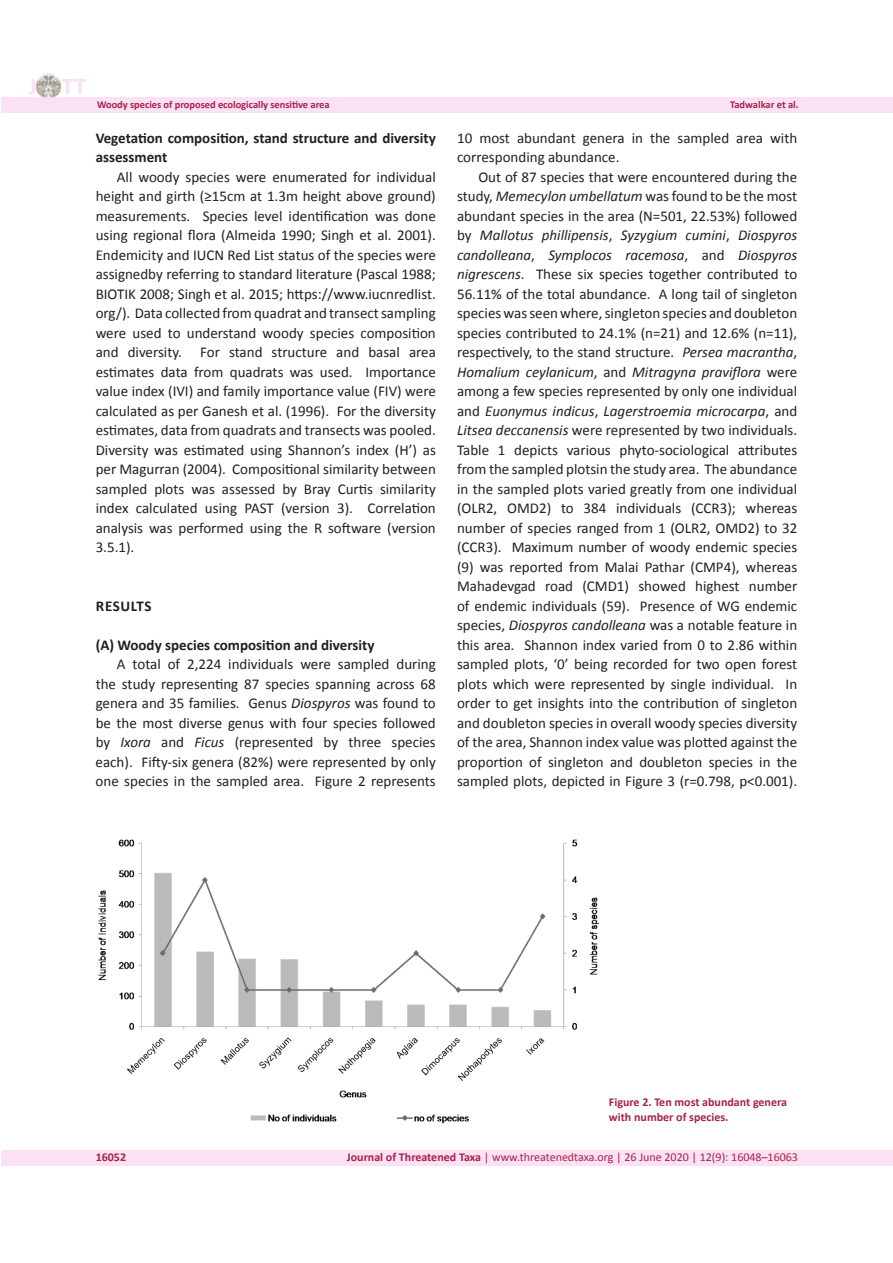
<style>
.page{position:relative;width:893px;height:1263px;background:#fff}
.page>*{position:absolute;margin:0;border:0;box-sizing:border-box;transform-origin:0 0}
.t1{font:24px "Calibri Bold 2";color:#fbe1f4}
.t2{font:15px/19.5px "Calibri";color:#231f20;text-align:justify}
.t3{font:700 15px/19.5px "Calibri";color:#231f20}
.t4{font:15px "Calibri Bold 2";letter-spacing:.035em;color:#231f20}
.t5{font:12px "Calibri 2";color:#a5234c}
.t6{font:700 12px/14.4px "Calibri";color:#a5234c}
.t7{font:12px "Calibri Bold 2";color:#a5234c}
.t8{font:700 10.5px "Calibri";letter-spacing:-.005em;color:#a5234c}
.t9{font:10.5px "Calibri Bold 2";color:#a5234c}
.s1{font-style:italic}
.s2{font-family:"Calibri 2"}
.s3{font-family:"Calibri Italic 2"}
.s4{font-family:"Calibri Bold 2"}
</style>
<div class="page">
<div style="left:1px;top:97px;width:891px;height:15px;background:#fbe1f4"></div>
<div style="left:1px;top:1150px;width:892px;height:16px;background:#fbe1f4"></div>
<img style="left:36px;top:73px;width:25px;height:25px">
<img style="left:98px;top:839px;width:502px;height:285px">
<h1 class="t1" style="left:29px;top:70px;width:59px">J TT</h1>
<p class="t8" style="left:97px;top:98px;width:234px">Woody species of proposed ecologically sensitive area</p>
<p class="t9" style="left:730px;top:98px;width:70px">Tadwalkar et al.</p>
<p class="t3" style="left:96px;top:128px;width:342px">Vegetation composition, stand structure and diversity assessment</p>
<p class="t2" style="left:96px;top:167px;width:342px;text-indent:21px">All woody species were enumerated for individual height and girth (≥15cm at 1.3m height above ground) measurements. Species level identification was done using regional flora (Almeida 1990; Singh et al. 2001).<br>Endemicity and IUCN Red List status of the species were assignedby referring to standard literature (Pascal 1988; BIOTIK 2008; Singh et al. 2015; https://www.iucnredlist. org/). Data collected from quadrat and transect sampling were used to understand woody species composition and diversity. For stand structure and basal area estimates data from quadrats was used. Importance value index (IVI) and family importance value (FIV) were calculated as per Ganesh et al. (1996). For the diversity estimates, data from quadrats and transects was pooled.<br>Diversity was estimated using Shannon’s index (H’) as per Magurran (2004). Compositional similarity between sampled plots was assessed by Bray Curtis similarity index calculated using PAST (version 3). Correlation analysis was performed using the R software (version 3.5.1).</p>
<p class="t4" style="left:96px;top:596px;width:57px">RESULTS</p>
<p class="t3" style="left:96px;top:635px;width:280px">(A) Woody species composition and diversity</p>
<p class="t2" style="left:96px;top:655px;width:342px;text-indent:21px">A total of 2,224 individuals were sampled during the study representing 87 species spanning across 68 genera and 35 families. Genus <span class="s1">Diospyros</span> was found to be the most diverse genus with four species followed by <span class="s1">Ixora</span> and <span class="s1">Ficus</span> (represented by three species each). Fifty-six genera (82%) were represented by only one species in the sampled area. Figure 2 represents</p>
<p class="t2" style="left:457px;top:128px;width:342px">10 most abundant genera in the sampled area with corresponding abundance.</p>
<p class="t2" style="left:457px;top:167px;width:342px;text-indent:21px">Out of 87 species that were encountered during the study, <span class="s1">Memecylon umbellatum</span> was found to be the most abundant species in the area (N=501, 22.53%) followed by <span class="s1">Mallotus phillipensis</span><span class="s2">,</span> <span class="s1">Syzygium cumini</span><span class="s2">,</span> <span class="s1">Diospyros candolleana</span><span class="s2">,</span> <span class="s1">Symplocos racemosa</span>, and <span class="s1">Diospyros nigrescens</span>. These six species together contributed to 56.11% of the total abundance. A long tail of singleton species was seen where, singleton species and doubleton species contributed to 24.1% (n=21) and 12.6% (n=11), respectively, to the stand structure. <span class="s1">Persea macrantha</span><span class="s2">, </span><span class="s1">Homalium ceylanicum</span>, and <span class="s3">Mitragyna praviflora</span> were among a few species represented by only one individual and <span class="s1">Euonymus indicus</span><span class="s2">,</span> <span class="s1">Lagerstroemia microcarpa</span>, and <span class="s1">Litsea deccanensis</span> were represented by two individuals.<br>Table 1 depicts various phyto-sociological attributes from the sampled plotsin the study area. The abundance in the sampled plots varied greatly from one individual (OLR2, OMD2) to 384 individuals (CCR3); whereas number of species ranged from 1 (OLR2, OMD2) to 32 (CCR3). Maximum number of woody endemic species (9) was reported from Malai Pathar (CMP4), whereas Mahadevgad road (CMD1) showed highest number of endemic individuals (59). Presence of WG endemic species, <span class="s1">Diospyros candolleana</span> was a notable feature in this area<span class="s1">.</span> Shannon index varied from 0 to 2.86 within sampled plots, ‘0’ being recorded for two open forest plots which were represented by single individual. In order to get insights into the contribution of singleton and doubleton species in overall woody species diversity of the area, Shannon index value was plotted against the proportion of singleton and doubleton species in the sampled plots, depicted in Figure 3 (r=0.798, p&lt;0.001).</p>
<p class="t7" style="left:96px;top:1149px;width:32px">16052</p>
<p class="t6" style="left:609px;top:1095px;width:180px">Figure 2. Ten most abundant genera with number of species.</p>
<p class="t5" style="left:347px;top:1150px;width:453px"><span class="s4">Journal of Threatened Taxa</span> | www.threatenedtaxa.org | 26 June 2020 | 12(9): 16048–16063</p>
</div>
